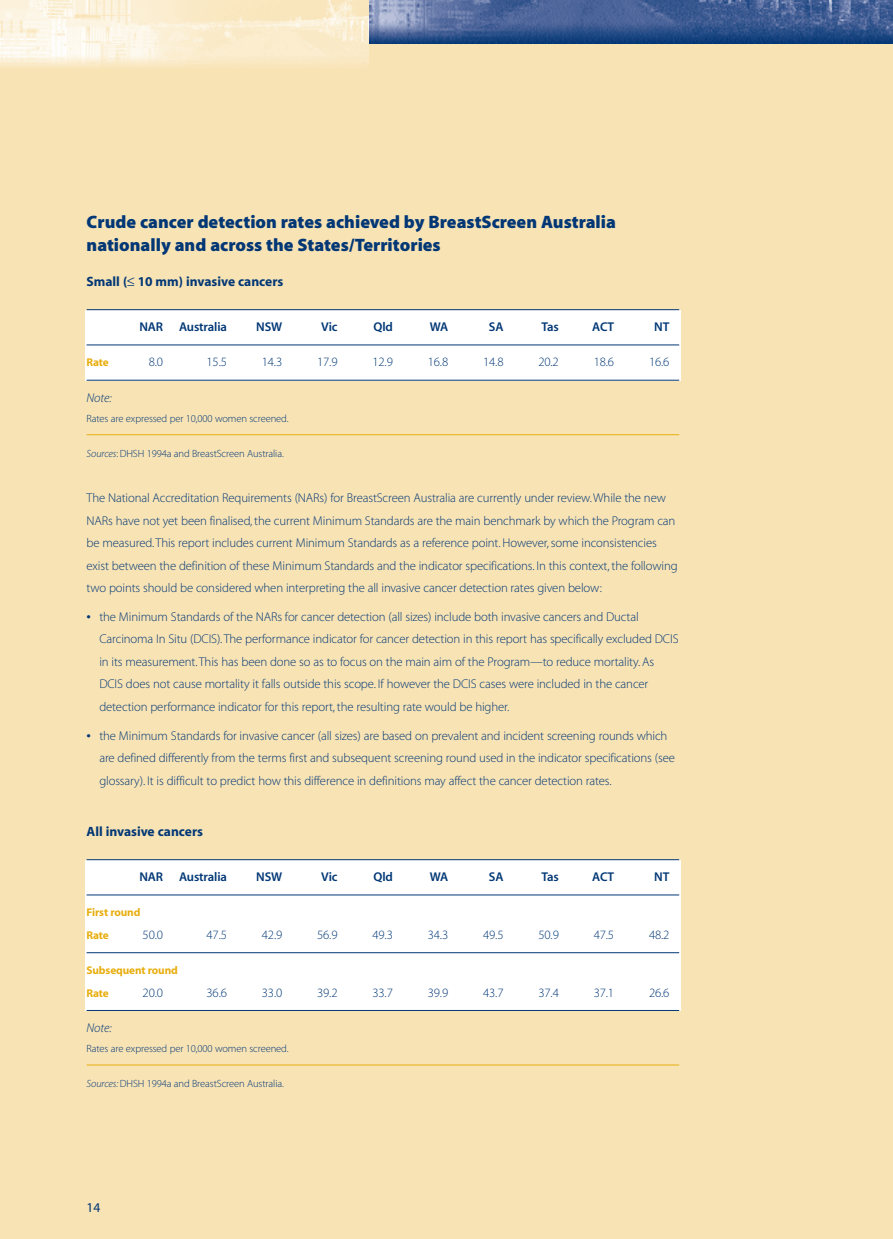
<style>
.page{position:relative;width:893px;height:1239px;background:#fff}
.page>*{position:absolute;margin:0;border:0;box-sizing:border-box;transform-origin:0 0}
.t1{font:18px/22.5px "Myriad MM 830 600";color:#013775}
.t2{font:13.5px "Myriad MM 700 600";color:#013775}
.t3{font:13.5px "Myriad MM 406 600";color:#013775}
.t4{font:12.75px/22.5px "Myriad MM 215 600";letter-spacing:-.01em;color:#013775}
.t5{font:12.75px "Myriad MM 565 600";letter-spacing:-.01em;color:#013775}
.t6{font:12.75px "Myriad MM It 215 600";letter-spacing:-.01em;color:#013775}
.t7{font:11.25px/22.5px "Myriad MM 700 600";letter-spacing:-.01em;color:#e8ae0f}
.t8{font:10.5px "Myriad MM 215 600";letter-spacing:-.01em;color:#013775}
.s1{font-family:"Myriad MM It 215 600"}
.s2{font-size:18px}
</style>
<div class="page">
<div style="left:0;top:0;width:892px;height:1239px;background:#f8e3b5"></div>
<img style="left:368px;top:0;width:524px;height:44px">
<img style="left:0;top:0;width:368px;height:67px">
<div style="left:85px;top:311px;width:595px;height:70px;background:#fff"></div>
<div style="left:85px;top:860px;width:595px;height:150px;background:#fff"></div>
<hr style="left:87px;top:309px;width:592px;height:1px;background:#013775">
<hr style="left:87px;top:345px;width:592px;height:1px;background:#013775">
<hr style="left:87px;top:380px;width:592px;height:1px;background:#013775">
<hr style="left:87px;top:434px;width:592px;height:1px;background:#e8ae0f">
<hr style="left:87px;top:859px;width:592px;height:1px;background:#013775">
<hr style="left:87px;top:895px;width:592px;height:1px;background:#013775">
<hr style="left:87px;top:952px;width:592px;height:1px;background:#013775">
<hr style="left:87px;top:1010px;width:592px;height:1px;background:#013775">
<hr style="left:87px;top:1065px;width:592px;height:1px;background:#e8ae0f">
<h1 class="t1" style="left:87px;top:213px;width:531px">Crude cancer detection rates achieved by BreastScreen Australia nationally and across the States/Territories</h1>
<p class="t2" style="left:87px;top:277px;width:198px">Small (≤ 10 mm) invasive cancers</p>
<p class="t5" style="left:139px;top:322px;width:25px">NAR</p>
<p class="t5" style="left:179px;top:322px;width:49px">Australia</p>
<p class="t5" style="left:256px;top:322px;width:28px">NSW</p>
<p class="t5" style="left:321px;top:322px;width:18px">Vic</p>
<p class="t5" style="left:373px;top:322px;width:21px">Qld</p>
<p class="t5" style="left:430px;top:322px;width:20px">WA</p>
<p class="t5" style="left:489px;top:322px;width:16px">SA</p>
<p class="t5" style="left:541px;top:322px;width:19px">Tas</p>
<p class="t5" style="left:592px;top:322px;width:23px">ACT</p>
<p class="t5" style="left:654px;top:322px;width:17px">NT</p>
<p class="t7" style="left:87px;top:352px;width:24px">Rate</p>
<p class="t4" style="left:149px;top:352px;width:16px">8.0</p>
<p class="t4" style="left:206px;top:352px;width:22px">15.5</p>
<p class="t4" style="left:262px;top:352px;width:22px">14.3</p>
<p class="t4" style="left:317px;top:352px;width:22px">17.9</p>
<p class="t4" style="left:372px;top:352px;width:22px">12.9</p>
<p class="t4" style="left:428px;top:352px;width:22px">16.8</p>
<p class="t4" style="left:483px;top:352px;width:22px">14.8</p>
<p class="t4" style="left:538px;top:352px;width:22px">20.2</p>
<p class="t4" style="left:593px;top:352px;width:22px">18.6</p>
<p class="t4" style="left:649px;top:352px;width:22px">16.6</p>
<p class="t6" style="left:87px;top:393px;width:27px">Note:</p>
<p class="t8" style="left:87px;top:414px;width:203px">Rates are expressed per 10,000 women screened.</p>
<p class="t8" style="left:87px;top:450px;width:199px"><span class="s1">Sources</span>: DHSH 1994a and BreastScreen Australia.</p>
<p class="t4" style="left:87px;top:488px;width:592px">The National Accreditation Requirements (NARs) for BreastScreen Australia are currently under review.While the new NARs have not yet been finalised, the current Minimum Standards are the main benchmark by which the Program can be measured.This report includes current Minimum Standards as a reference point. However, some inconsistencies exist between the definition of these Minimum Standards and the indicator specifications. In this context, the following two points should be considered when interpreting the all invasive cancer detection rates given below:</p>
<p class="t4" style="left:99px;top:607px;width:580px;text-indent:-13px"><span class="s2">•</span> the Minimum Standards of the NARs for cancer detection (all sizes) include both invasive cancers and Ductal Carcinoma In Situ (DCIS).The performance indicator for cancer detection in this report has specifically excluded DCIS in its measurement.This has been done so as to focus on the main aim of the Program—to reduce mortality. As DCIS does not cause mortality it falls outside this scope. If however the DCIS cases were included in the cancer detection performance indicator for this report, the resulting rate would be higher.</p>
<p class="t4" style="left:99px;top:725px;width:577px;text-indent:-13px"><span class="s2">•</span> the Minimum Standards for invasive cancer (all sizes) are based on prevalent and incident screening rounds which are defined differently from the terms first and subsequent screening round used in the indicator specifications (see glossary). It is difficult to predict how this difference in definitions may affect the cancer detection rates.</p>
<p class="t2" style="left:87px;top:827px;width:118px">All invasive cancers</p>
<p class="t5" style="left:139px;top:872px;width:25px">NAR</p>
<p class="t5" style="left:179px;top:872px;width:49px">Australia</p>
<p class="t5" style="left:256px;top:872px;width:28px">NSW</p>
<p class="t5" style="left:321px;top:872px;width:18px">Vic</p>
<p class="t5" style="left:373px;top:872px;width:21px">Qld</p>
<p class="t5" style="left:430px;top:872px;width:20px">WA</p>
<p class="t5" style="left:489px;top:872px;width:16px">SA</p>
<p class="t5" style="left:541px;top:872px;width:19px">Tas</p>
<p class="t5" style="left:592px;top:872px;width:23px">ACT</p>
<p class="t5" style="left:654px;top:872px;width:17px">NT</p>
<p class="t7" style="left:87px;top:902px;width:55px">First round<br>Rate</p>
<p class="t4" style="left:143px;top:925px;width:22px">50.0</p>
<p class="t4" style="left:206px;top:925px;width:22px">47.5</p>
<p class="t4" style="left:262px;top:925px;width:22px">42.9</p>
<p class="t4" style="left:317px;top:925px;width:22px">56.9</p>
<p class="t4" style="left:372px;top:925px;width:22px">49.3</p>
<p class="t4" style="left:428px;top:925px;width:22px">34.3</p>
<p class="t4" style="left:483px;top:925px;width:22px">49.5</p>
<p class="t4" style="left:538px;top:925px;width:22px">50.9</p>
<p class="t4" style="left:593px;top:925px;width:22px">47.5</p>
<p class="t4" style="left:649px;top:925px;width:22px">48.2</p>
<p class="t7" style="left:87px;top:960px;width:93px">Subsequent round<br>Rate</p>
<p class="t4" style="left:143px;top:982px;width:22px">20.0</p>
<p class="t4" style="left:206px;top:982px;width:22px">36.6</p>
<p class="t4" style="left:262px;top:982px;width:22px">33.0</p>
<p class="t4" style="left:317px;top:982px;width:22px">39.2</p>
<p class="t4" style="left:372px;top:982px;width:22px">33.7</p>
<p class="t4" style="left:428px;top:982px;width:22px">39.9</p>
<p class="t4" style="left:483px;top:982px;width:22px">43.7</p>
<p class="t4" style="left:538px;top:982px;width:22px">37.4</p>
<p class="t4" style="left:593px;top:982px;width:22px">37.1</p>
<p class="t4" style="left:649px;top:982px;width:22px">26.6</p>
<p class="t6" style="left:87px;top:1023px;width:27px">Note:</p>
<p class="t8" style="left:87px;top:1045px;width:203px">Rates are expressed per 10,000 women screened.</p>
<p class="t8" style="left:87px;top:1080px;width:199px"><span class="s1">Sources:</span>DHSH 1994a and BreastScreen Australia.</p>
<p class="t3" style="left:87px;top:1202px;width:15px">14</p>
</div>
